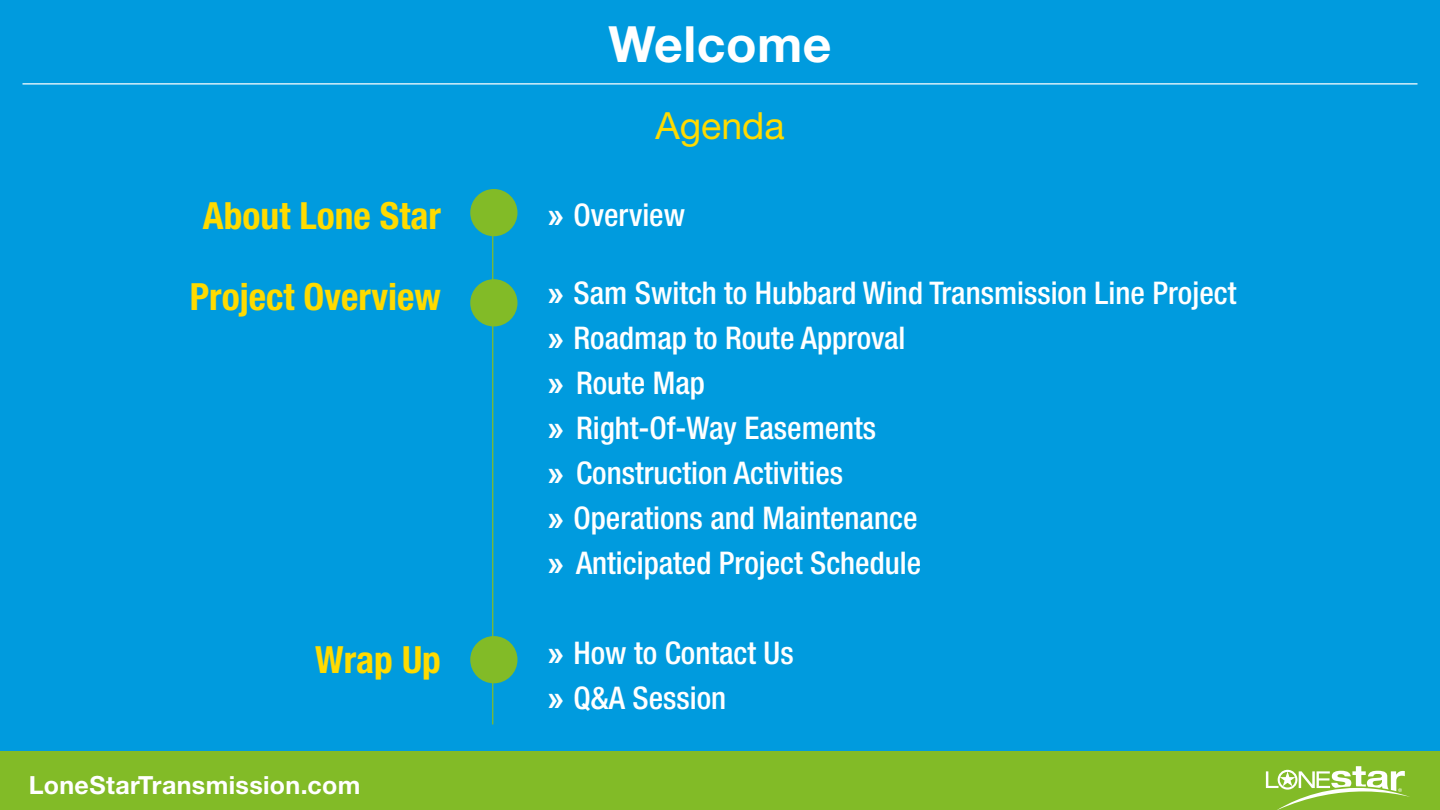
<style>
.page{position:relative;width:1440px;height:810px;background:#fff}
.page>*{position:absolute;margin:0;border:0;box-sizing:border-box;transform-origin:0 0}
.t1{font:700 50px "Helvetica Neue LT Std";letter-spacing:.01em;color:#fff}
.t2{font:700 condensed 37.5px "Helvetica Neue LT Std";color:#ffdb00}
.t3{font:37.5px "Helvetica Neue LT Std";color:#ffdb00}
.t4{font:500 condensed 31.25px/45px "Helvetica Neue LT Std";color:#fff}
.t5{font:700 25px "Helvetica Neue LT Std";letter-spacing:.015em;color:#fff}
.s1{font-family:"Arial";font-weight:700;font-stretch:normal}
</style>
<div class="page">
<div style="left:0;top:751px;width:1440px;height:59px;background:#82bb27"></div>
<div style="left:0;top:0;width:1440px;height:751px;background:#009bde"></div>
<svg style="left:1266px;top:766px;width:144px;height:44px"></svg>
<hr style="left:22px;top:83px;width:1396px;height:1px;background:#fff">
<hr style="left:492px;top:214px;width:1px;height:511px;background:#82bb27">
<div style="left:470px;top:279px;width:48px;height:47px;background:#82bb27;border-radius:50%"></div>
<div style="left:470px;top:189px;width:48px;height:47px;background:#82bb27;border-radius:50%"></div>
<div style="left:470px;top:636px;width:48px;height:47px;background:#82bb27;border-radius:50%"></div>
<h1 class="t1" style="left:608px;top:13px;width:225px">Welcome</h1>
<p class="t3" style="left:655px;top:104px;width:131px">Agenda</p>
<p class="t2" style="left:203px;top:193px;width:240px">About Lone Star</p>
<p class="t4" style="left:547px;top:192px;width:139px"><span class="s1">»</span> Overview</p>
<p class="t2" style="left:190px;top:274px;width:253px">Project Overview</p>
<p class="t4" style="left:547px;top:270px;width:691px"><span class="s1">»</span> Sam Switch to Hubbard Wind Transmission Line Project <span class="s1">»</span> Roadmap to Route Approval<br><span class="s1">»</span> Route Map<br><span class="s1">»</span> Right-Of-Way Easements<br><span class="s1">»</span> Construction Activities<br><span class="s1">»</span> Operations and Maintenance<br><span class="s1">»</span> Anticipated Project Schedule</p>
<p class="t2" style="left:315px;top:637px;width:127px">Wrap Up</p>
<p class="t4" style="left:547px;top:630px;width:248px"><span class="s1">»</span> How to Contact Us <span class="s1">»</span> Q&amp;A Session</p>
<p class="t5" style="left:29px;top:769px;width:333px">LoneStarTransmission.com</p>
</div>
